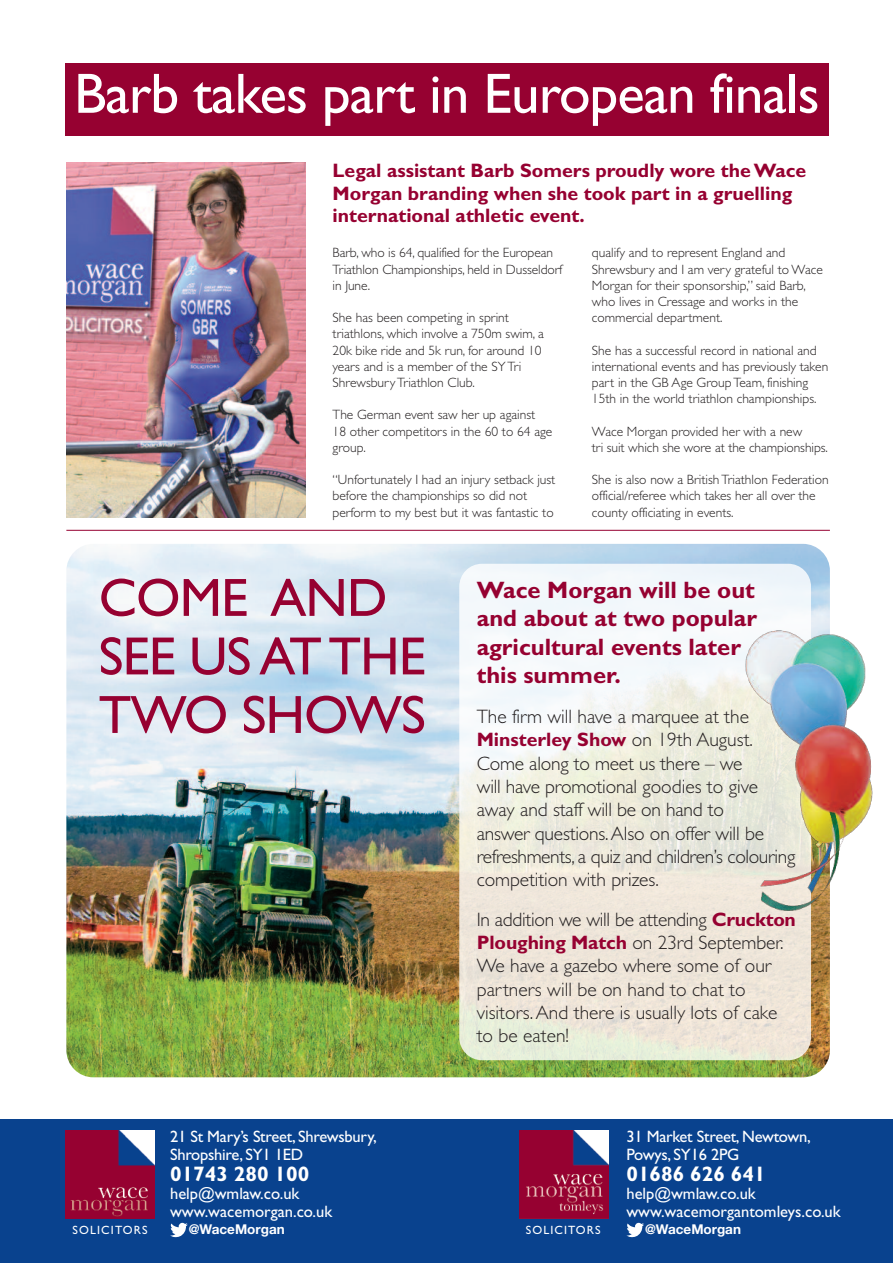
<style>
.page{position:relative;width:893px;height:1263px;background:#fff}
.page>*{position:absolute;margin:0;border:0;box-sizing:border-box;transform-origin:0 0}
.t1{font:57px "Gill Sans";letter-spacing:-.015em;color:#fff}
.t2{font:54px/58.5px "Gill Sans";letter-spacing:-.015em;color:#960131}
.t3{font:700 23.7px/28.5px "Gill Sans";color:#960131}
.t4{font:700 21px "Gill Sans";color:#fff}
.t5{font:300 19.5px/23.4px "Gill Sans";letter-spacing:-.005em;color:#231f20}
.t6{font:700 19.5px/22.8px "Gill Sans";color:#960131}
.t7{font:16.5px/18px "Gill Sans";letter-spacing:-.015em;color:#fff}
.t8{font:300 13.5px/16.2px "Gill Sans";color:#231f20}
.t9{font:700 13.5px "Helvetica Neue";color:#fff}
.t10{font:12px "Gill Sans";letter-spacing:.095em;color:#fff}
.s1{font-weight:700;color:#960131}
</style>
<div class="page">
<div style="left:0;top:1119px;width:893px;height:144px;background:#09428e"></div>
<div style="left:65px;top:64px;width:764px;height:72px;background:#960131"></div>
<img style="left:65px;top:1130px;width:89px;height:89px">
<img style="left:520px;top:1130px;width:89px;height:89px">
<svg style="left:626px;top:1223px;width:18px;height:14px"></svg>
<svg style="left:170px;top:1223px;width:18px;height:14px"></svg>
<img style="left:66px;top:162px;width:240px;height:355px">
<img style="left:66px;top:544px;width:764px;height:533px;border-radius:27px">
<div style="left:459px;top:564px;width:352px;height:496px;background:#fff;border-radius:23px;opacity:.81"></div>
<hr style="left:66px;top:530px;width:764px;height:1px;background:#960131">
<img style="left:733px;top:622px;width:140px;height:317px">
<h1 class="t1" style="left:74px;top:72px;width:747px">Barb takes part in European finals</h1>
<h3 class="t6" style="left:333px;top:161px;width:475px">Legal assistant Barb Somers proudly wore theWace<br>Morgan branding when she took part in a gruelling international athletic event.</h3>
<p class="t8" style="left:333px;top:246px;width:231px">Barb, who is 64, qualified for the European<br>Triathlon Championships, held in Dusseldorf in June.</p>
<p class="t8" style="left:333px;top:311px;width:213px">She has been competing in sprint triathlons, which involve a 750m swim, a 20k bike ride and 5k run, for around 10 years and is a member of the SYTri ShrewsburyTriathlon Club.</p>
<p class="t8" style="left:333px;top:408px;width:221px">The German event saw her up against<br>18 other competitors in the 60 to 64 age group.</p>
<p class="t8" style="left:333px;top:473px;width:224px">“Unfortunately I had an injury setback just before the championships so did not perform to my best but it was fantastic to</p>
<p class="t8" style="left:592px;top:246px;width:232px">qualify and to represent England and Shrewsbury and I am very grateful to Wace Morgan for their sponsorship,” said Barb, who lives in Cressage and works in the commercial department.</p>
<p class="t8" style="left:592px;top:343px;width:238px">She has a successful record in national and international events and has previously taken part in the GB Age GroupTeam, finishing 15th in the world triathlon championships.</p>
<p class="t8" style="left:592px;top:424px;width:237px">Wace Morgan provided her with a new<br>tri suit which she wore at the championships.</p>
<p class="t8" style="left:592px;top:473px;width:238px">She is also now a BritishTriathlon Federation official/referee which takes her all over the county officiating in events.</p>
<h2 class="t2" style="left:99px;top:573px;width:329px">COME AND<br>SEE US ATTHE<br>TWO SHOWS</h2>
<h3 class="t3" style="left:477px;top:578px;width:282px">Wace Morgan will be out and about at two popular agricultural events later this summer.</h3>
<p class="t5" style="left:477px;top:706px;width:320px">The firm will have a marquee at the <span class="s1">Minsterley Show</span> on 19th August.<br>Come along to meet us there – we<br>will have promotional goodies to give away and staff will be on hand to<br>answer questions.Also on offer will be refreshments, a quiz and children’s colouring competition with prizes.</p>
<h3 class="t5" style="left:477px;top:909px;width:321px">In addition we will be attending <span class="s1">Cruckton<br>Ploughing Match</span> on 23rd September.<br>We have a gazebo where some of our partners will be on hand to chat to visitors.And there is usually lots of cake to be eaten!</h3>
<p class="t10" style="left:73px;top:1222px;width:76px">SOLICITORS</p>
<p class="t7" style="left:170px;top:1128px;width:208px">21 St Mary’s Street, Shrewsbury,<br>Shropshire, SY1 1ED</p>
<h3 class="t4" style="left:170px;top:1165px;width:141px">01743 280 100</h3>
<p class="t7" style="left:170px;top:1185px;width:164px">help@wmlaw.co.uk www.wacemorgan.co.uk</p>
<p class="t9" style="left:189px;top:1224px;width:98px">@WaceMorgan</p>
<p class="t10" style="left:526px;top:1222px;width:76px">SOLICITORS</p>
<p class="t9" style="left:645px;top:1224px;width:98px">@WaceMorgan</p>
<p class="t7" style="left:626px;top:1128px;width:186px">31 Market Street, Newtown,<br>Powys, SY16 2PG</p>
<h3 class="t4" style="left:626px;top:1165px;width:141px">01686 626 641</h3>
<p class="t7" style="left:626px;top:1185px;width:216px">help@wmlaw.co.uk www.wacemorgantomleys.co.uk</p>
</div>
